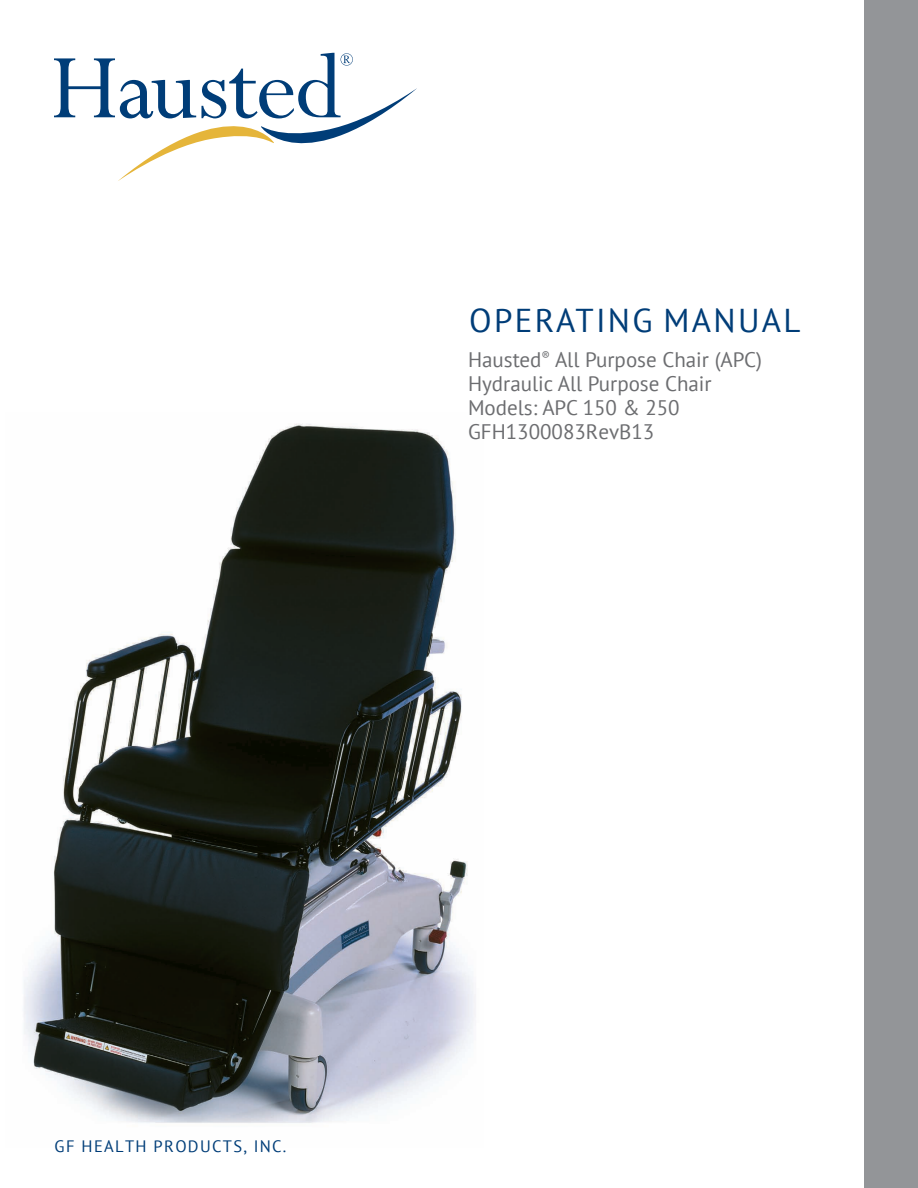
<style>
.page{position:relative;width:918px;height:1188px;background:#fff}
.page>*{position:absolute;margin:0;border:0;box-sizing:border-box;transform-origin:0 0}
.t1{font:33px "PT Sans";letter-spacing:.07em;color:#003d78}
.t2{font:21px/24px "PT Sans";color:#6c6d70}
.t3{font:21px "PT Sans";color:#6c6d70}
.t4{font:16.5px "PT Sans";letter-spacing:.08em;color:#003d78}
</style>
<div class="page">
<img style="left:23px;top:424px;width:453px;height:699px">
<svg style="left:54px;top:53px;width:363px;height:128px"></svg>
<div style="left:864px;top:0;width:54px;height:1188px;background:#939598"></div>
<h1 class="t1" style="left:469px;top:299px;width:333px">Operating Manual</h1>
<p class="t2" style="left:468px;top:347px;width:296px">Hausted<sup>®</sup> all purpose Chair (apC)<br>Hydraulic all purpose Chair<br>Models: apC 150 &amp; 250</p>
<p class="t3" style="left:468px;top:418px;width:188px">GFH1300083RevB13</p>
<p class="t4" style="left:55px;top:1136px;width:233px">GF HEALTH PRODUCTS, INC.</p>
</div>
